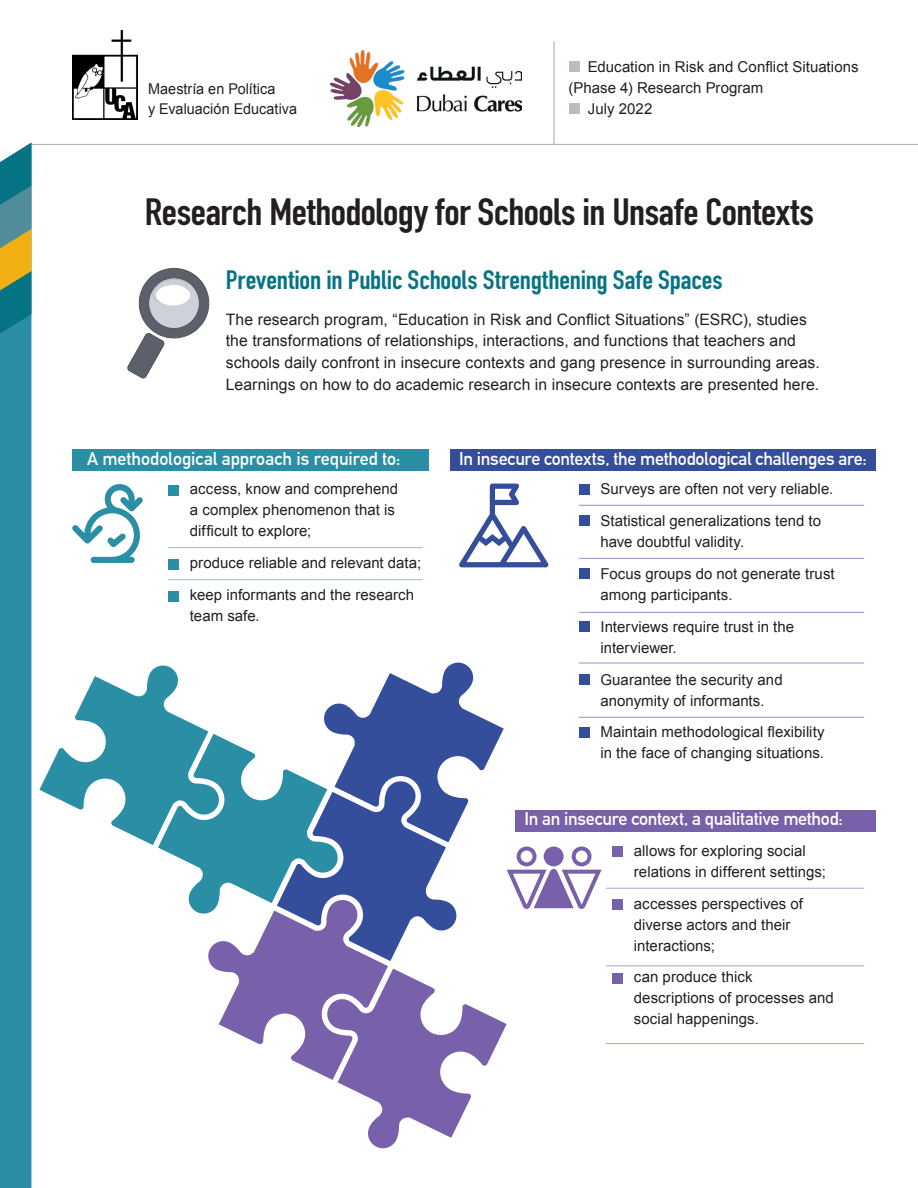
<style>
.page{position:relative;width:918px;height:1188px;background:#fff}
.page>*{position:absolute;margin:0;border:0;box-sizing:border-box;transform-origin:0 0}
.t1{font:700 37.5px "DIN Condensed";letter-spacing:-.01em;color:#231f20;scale:1.1 1}
.t2{font:700 26.25px "DIN Condensed";letter-spacing:-.005em;color:#067384;scale:1.1 1}
.t3{font:700 18px "DIN Alternate";letter-spacing:-.015em;color:#fff}
.t4{font:15.75px/21.8px "Arial";letter-spacing:.005em;color:#231f20}
.t5{font:15px/21px "Arial";letter-spacing:.005em;color:#231f20}
.t6{font:14.85px/19.5px "Arial";color:#231f20}
</style>
<div class="page">
<hr style="left:31px;top:144px;width:887px;height:1px;background:#a8a9ad">
<div style="left:450px;top:449px;width:426px;height:21px;background:#344e9c"></div>
<div style="left:72px;top:449px;width:357px;height:21px;background:#2a8fa4"></div>
<div style="left:579px;top:484px;width:11px;height:10px;background:#344e9c"></div>
<div style="left:579px;top:515px;width:11px;height:11px;background:#344e9c"></div>
<div style="left:579px;top:568px;width:11px;height:11px;background:#344e9c"></div>
<div style="left:579px;top:621px;width:11px;height:11px;background:#344e9c"></div>
<div style="left:168px;top:485px;width:11px;height:11px;background:#2a8fa4"></div>
<div style="left:168px;top:559px;width:11px;height:11px;background:#2a8fa4"></div>
<div style="left:168px;top:591px;width:11px;height:11px;background:#2a8fa4"></div>
<div style="left:612px;top:847px;width:11px;height:10px;background:#7960aa"></div>
<div style="left:612px;top:899px;width:11px;height:11px;background:#7960aa"></div>
<div style="left:612px;top:973px;width:11px;height:11px;background:#7960aa"></div>
<svg style="left:72px;top:484px;width:71px;height:79px"></svg>
<svg style="left:459px;top:484px;width:90px;height:83px"></svg>
<div style="left:515px;top:810px;width:361px;height:22px;background:#7960aa"></div>
<svg style="left:39px;top:662px;width:564px;height:487px"></svg>
<hr style="left:168px;top:547px;width:255px;height:1px;background:#98bcca">
<hr style="left:579px;top:505px;width:285px;height:1px;background:#9092c4">
<hr style="left:579px;top:558px;width:285px;height:1px;background:#9092c4">
<hr style="left:579px;top:612px;width:285px;height:1px;background:#9092c4">
<hr style="left:579px;top:663px;width:285px;height:1px;background:#9092c4">
<hr style="left:579px;top:717px;width:285px;height:1px;background:#9092c4">
<hr style="left:606px;top:888px;width:258px;height:1px;background:#b0a2ce">
<hr style="left:606px;top:966px;width:258px;height:1px;background:#b0a2ce">
<hr style="left:606px;top:1043px;width:258px;height:1px;background:#b0a2ce">
<hr style="left:168px;top:579px;width:255px;height:1px;background:#98bcca">
<svg style="left:128px;top:268px;width:81px;height:110px"></svg>
<div style="left:156px;top:285px;width:34px;height:20px;background:#fff;border-radius:50%"></div>
<svg style="left:0;top:143px;width:31px;height:1045px;background:#328e9c"></svg>
<div style="left:569px;top:61px;width:10px;height:11px;background:#bbbcc2"></div>
<div style="left:569px;top:103px;width:10px;height:11px;background:#bbbcc2"></div>
<img style="left:72px;top:31px;width:65px;height:89px">
<img style="left:331px;top:51px;width:191px;height:75px">
<hr style="left:554px;top:41px;width:1px;height:103px;background:#a8a9ad">
<p class="t6" style="left:148px;top:79px;width:150px">Maestría en Política<br>y Evaluación Educativa</p>
<p class="t5" style="left:588px;top:56px;width:272px">Education in Risk and Conflict Situations</p>
<p class="t5" style="left:569px;top:77px;width:196px">(Phase 4) Research Program</p>
<p class="t5" style="left:588px;top:98px;width:66px">July 2022</p>
<h1 class="t1" style="left:145px;top:186px;width:610px">Research Methodology for Schools in Unsafe Contexts</h1>
<h2 class="t2" style="left:226px;top:262px;width:453px">Prevention in Public Schools Strengthening Safe Spaces</h2>
<p class="t4" style="left:226px;top:308px;width:596px">The research program, “Education in Risk and Conflict Situations” (ESRC), studies the transformations of relationships, interactions, and functions that teachers and schools daily confront in insecure contexts and gang presence in surrounding areas.<br>Learnings on how to do academic research in insecure contexts are presented here.</p>
<p class="t3" style="left:87px;top:445px;width:315px">A methodological approach is required to:</p>
<p class="t3" style="left:459px;top:445px;width:409px">In insecure contexts, the methodological challenges are:</p>
<p class="t5" style="left:600px;top:473px;width:234px;line-height:31.8px">Surveys are often not very reliable.<br>Statistical generalizations tend to</p>
<p class="t5" style="left:600px;top:526px;width:236px;line-height:31.8px">have doubtful validity.<br>Focus groups do not generate trust</p>
<p class="t5" style="left:600px;top:579px;width:195px;line-height:31.8px">among participants.<br>Interviews require trust in the</p>
<p class="t5" style="left:600px;top:632px;width:184px;line-height:31.8px">interviewer.<br>Guarantee the security and</p>
<p class="t5" style="left:600px;top:685px;width:226px;line-height:31.8px">anonymity of informants.<br>Maintain methodological flexibility</p>
<p class="t5" style="left:600px;top:743px;width:225px">in the face of changing situations.</p>
<p class="t5" style="left:190px;top:479px;width:210px">access, know and comprehend a complex phenomenon that is difficult to explore;</p>
<p class="t5" style="left:190px;top:547px;width:233px;line-height:31.8px">produce reliable and relevant data; keep informants and the research</p>
<p class="t5" style="left:190px;top:605px;width:71px">team safe.</p>
<p class="t3" style="left:524px;top:805px;width:320px">In an insecure context, a qualitative method:</p>
<p class="t5" style="left:634px;top:840px;width:194px">allows for exploring social relations in different settings;</p>
<p class="t5" style="left:634px;top:893px;width:171px">accesses perspectives of diverse actors and their interactions;</p>
<p class="t5" style="left:634px;top:967px;width:202px">can produce thick descriptions of processes and social happenings.</p>
</div>
